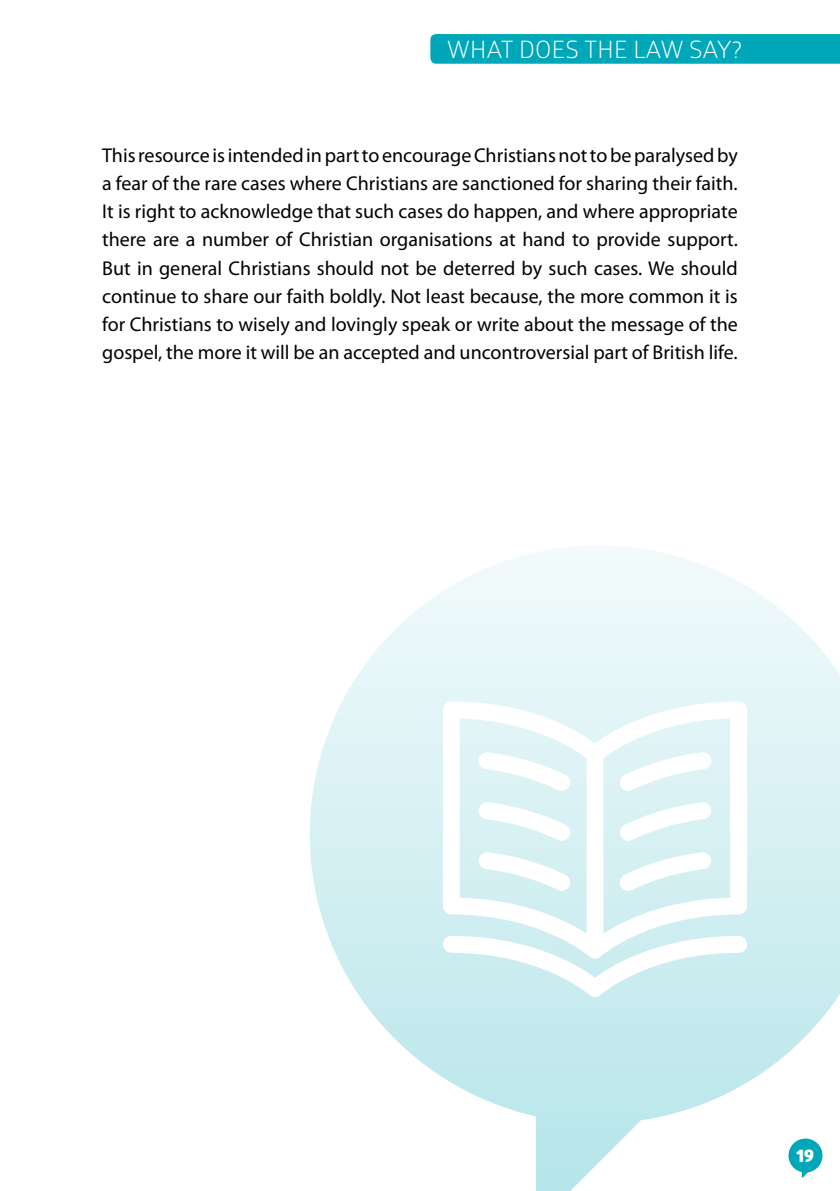
<style>
.page{position:relative;width:840px;height:1191px;background:#fff}
.page>*{position:absolute;margin:0;border:0;box-sizing:border-box;transform-origin:0 0}
.t1{font:24px "Glober";letter-spacing:.01em;color:#fff}
.t2{font:20px/28px "Myriad Pro";color:#000;text-align:justify}
.t3{font:800 18px "Glober";color:#fff}
</style>
<div class="page">
<svg style="left:310px;top:546px;width:529px;height:645px"></svg>
<svg style="left:442px;top:701px;width:143px;height:235px"></svg>
<svg style="left:585px;top:701px;width:161px;height:235px"></svg>
<svg style="left:618px;top:751px;width:93px;height:40px"></svg>
<svg style="left:618px;top:801px;width:93px;height:40px"></svg>
<svg style="left:618px;top:851px;width:93px;height:40px"></svg>
<svg style="left:478px;top:751px;width:93px;height:40px"></svg>
<svg style="left:478px;top:801px;width:93px;height:40px"></svg>
<svg style="left:478px;top:851px;width:93px;height:40px"></svg>
<div style="left:586px;top:745px;width:17px;height:207px;background:#fff;border-radius:8px"></div>
<svg style="left:442px;top:936px;width:304px;height:61px"></svg>
<div style="left:430px;top:34px;width:409px;height:30px;background:#00a7b8"></div>
<p class="t1" style="left:447px;top:33px;width:296px">WHAT DOES THE LAW SAY?</p>
<p class="t2" style="left:102px;top:141px;width:637px">This resource is intended in part to encourage Christians not to be paralysed by a fear of the rare cases where Christians are sanctioned for sharing their faith.<br>It is right to acknowledge that such cases do happen, and where appropriate there are a number of Christian organisations at hand to provide support.<br>But in general Christians should not be deterred by such cases. We should continue to share our faith boldly. Not least because, the more common it is for Christians to wisely and lovingly speak or write about the message of the gospel, the more it will be an accepted and uncontroversial part of British life.</p>
<p class="t3" style="left:795px;top:1142px;width:19px">19</p>
</div>
